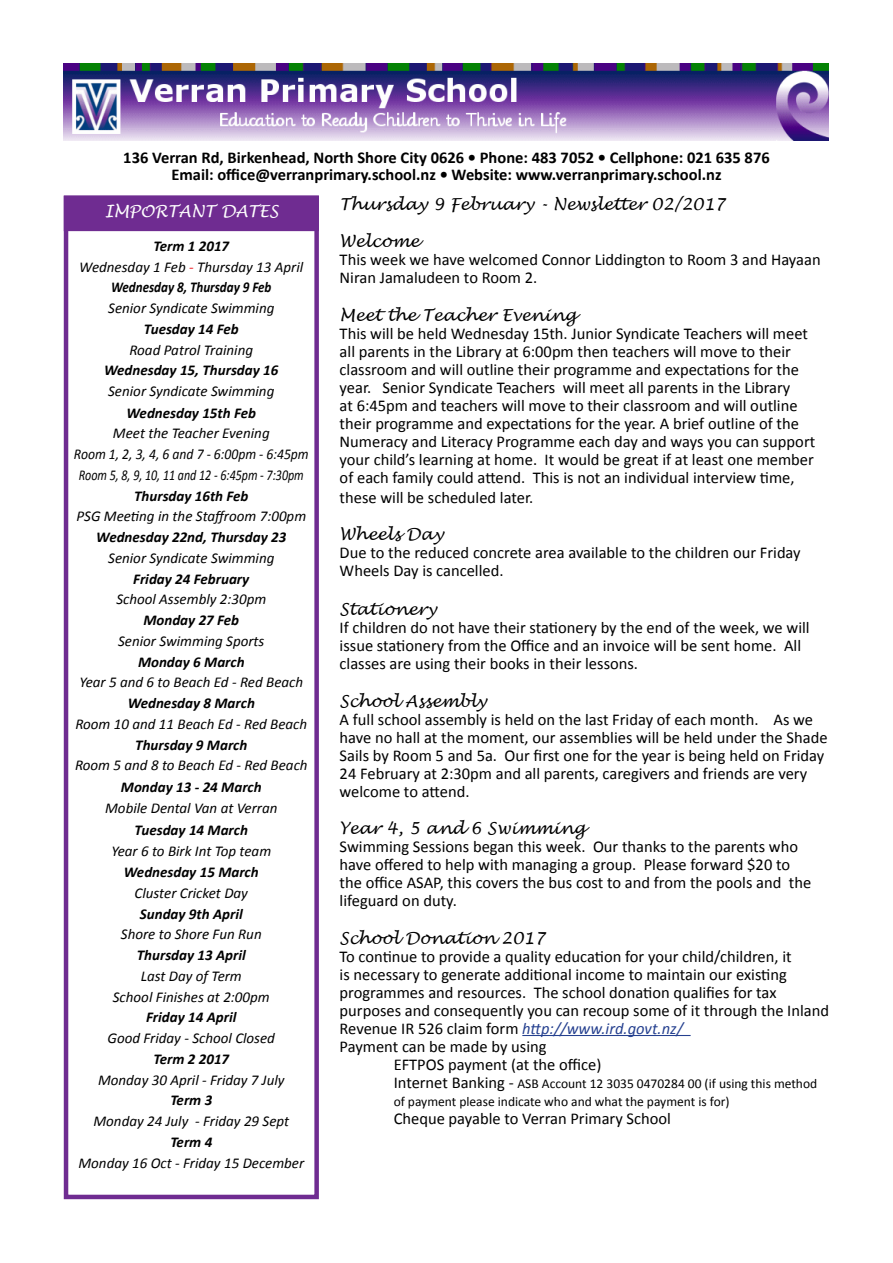
<style>
.page{position:relative;width:893px;height:1263px;background:#fff}
.page>*{position:absolute;margin:0;border:0;box-sizing:border-box;transform-origin:0 0}
.t1{font:16.5px/18px "Calibri";color:#000}
.t2{font:700 16.5px/16.5px "Calibri";color:#000;text-align:center}
.t3{font:italic 16.5px "Lucida Handwriting";color:#000}
.t4{font:italic 16.5px "Calibri";color:#25408f}
.t5{font:italic 16.5px "Lucida Handwriting";color:#fff}
.t6{font:italic 15px/20.9px "Calibri";color:#000;text-align:center}
.t7{font:italic 700 15px/20.7px "Calibri";color:#000;text-align:center}
.t8{font:13.5px/18px "Calibri";color:#000}
.s1{font-weight:400}
.s2{font-weight:400;color:#ed1d24}
.s3{font-style:normal;color:#000}
.s4{font-size:16.5px}
</style>
<div class="page">
<img style="left:64px;top:64px;width:764px;height:76px">
<hr style="left:522px;top:1035px;width:169px;height:1px;background:#25408f">
<div style="left:64px;top:196px;width:255px;height:1003px;border:4px solid #6f2c91"></div>
<div style="left:65px;top:196px;width:253px;height:34px;background:#6f2c91"></div>
<div style="left:64px;top:196px;width:255px;height:35px;border:2px solid #6f2c91"></div>
<p class="t2" style="left:123px;top:150px;width:648px">136 Verran Rd, Birkenhead, North Shore City 0626 • Phone: 483 7052 • Cellphone: 021 635 876<br>Email: office@verranprimary.school.nz • Website: www.verranprimary.school.nz</p>
<p class="t5" style="left:104px;top:201px;width:176px">IMPORTANT DATES</p>
<p class="t7" style="left:79px;top:236px;width:225px">Term 1 2017<br><span class="s1">Wednesday 1 Feb</span> <span class="s2">-</span> <span class="s1">Thursday 13 April<br></span>Wednesday 8, Thursday 9 Feb</p>
<p class="t6" style="left:108px;top:297px;width:168px">Senior Syndicate Swimming</p>
<p class="t7" style="left:144px;top:319px;width:96px">Tuesday 14 Feb</p>
<p class="t6" style="left:129px;top:339px;width:125px">Road Patrol Training</p>
<p class="t7" style="left:104px;top:360px;width:176px">Wednesday 15, Thursday 16</p>
<p class="t6" style="left:108px;top:380px;width:168px">Senior Syndicate Swimming</p>
<p class="t7" style="left:127px;top:402px;width:131px">Wednesday 15th Feb</p>
<p class="t6" style="left:74px;top:422px;width:236px">Meet the Teacher Evening<br>Room 1, 2, 3, 4, 6 and 7 - 6:00pm - 6:45pm<br>Room 5, 8, 9, 10, 11 and 12 - 6:45pm - 7:30pm</p>
<p class="t7" style="left:134px;top:485px;width:116px">Thursday 16th Feb</p>
<p class="t6" style="left:76px;top:505px;width:231px">PSG Meeting in the Staffroom 7:00pm</p>
<p class="t7" style="left:96px;top:527px;width:191px">Wednesday 22nd, Thursday 23</p>
<p class="t6" style="left:108px;top:547px;width:168px">Senior Syndicate Swimming</p>
<p class="t7" style="left:133px;top:568px;width:118px">Friday 24 February</p>
<p class="t6" style="left:116px;top:588px;width:151px">School Assembly 2:30pm</p>
<p class="t7" style="left:143px;top:610px;width:97px">Monday 27 Feb</p>
<p class="t6" style="left:118px;top:630px;width:148px">Senior Swimming Sports</p>
<p class="t7" style="left:138px;top:651px;width:108px">Monday 6 March</p>
<p class="t6" style="left:79px;top:671px;width:225px">Year 5 and 6 to Beach Ed - Red Beach</p>
<p class="t7" style="left:128px;top:693px;width:129px">Wednesday 8 March</p>
<p class="t6" style="left:75px;top:713px;width:233px">Room 10 and 11 Beach Ed - Red Beach</p>
<p class="t7" style="left:135px;top:734px;width:114px">Thursday 9 March</p>
<p class="t6" style="left:75px;top:754px;width:234px">Room 5 and 8 to Beach Ed - Red Beach</p>
<p class="t7" style="left:121px;top:777px;width:142px">Monday 13 - 24 March</p>
<p class="t6" style="left:105px;top:797px;width:174px">Mobile Dental Van at Verran</p>
<p class="t7" style="left:135px;top:819px;width:115px">Tuesday 14 March</p>
<p class="t6" style="left:111px;top:840px;width:161px">Year 6 to Birk Int Top team</p>
<p class="t7" style="left:124px;top:862px;width:136px">Wednesday 15 March</p>
<p class="t6" style="left:135px;top:882px;width:115px">Cluster Cricket Day</p>
<p class="t7" style="left:140px;top:903px;width:104px">Sunday 9th April</p>
<p class="t6" style="left:121px;top:923px;width:142px">Shore to Shore Fun Run</p>
<p class="t7" style="left:137px;top:945px;width:110px">Thursday 13 April</p>
<p class="t6" style="left:113px;top:965px;width:158px">Last Day of Term<br>School Finishes at 2:00pm</p>
<p class="t7" style="left:146px;top:1007px;width:92px">Friday 14 April</p>
<p class="t6" style="left:108px;top:1027px;width:169px">Good Friday - School Closed</p>
<p class="t7" style="left:153px;top:1048px;width:77px">Term 2 2017</p>
<p class="t6" style="left:98px;top:1069px;width:188px">Monday 30 April - Friday 7 July</p>
<p class="t7" style="left:170px;top:1090px;width:43px">Term 3</p>
<p class="t6" style="left:93px;top:1110px;width:197px">Monday 24 July - Friday 29 Sept</p>
<p class="t7" style="left:170px;top:1131px;width:43px">Term 4</p>
<p class="t6" style="left:78px;top:1152px;width:227px">Monday 16 Oct - Friday 15 December</p>
<p class="t3" style="left:340px;top:194px;width:388px">Thursday 9 February - Newsletter 02/2017</p>
<p class="t3" style="left:340px;top:231px;width:81px">Welcome</p>
<p class="t1" style="left:340px;top:251px;width:482px">This week we have welcomed Connor Liddington to Room 3 and Hayaan<br>Niran Jamaludeen to Room 2.</p>
<p class="t3" style="left:340px;top:305px;width:238px">Meet the Teacher Evening</p>
<p class="t1" style="left:340px;top:324px;width:477px">This will be held Wednesday 15th. Junior Syndicate Teachers will meet all parents in the Library at 6:00pm then teachers will move to their classroom and will outline their programme and expectations for the year. Senior Syndicate Teachers will meet all parents in the Library<br>at 6:45pm and teachers will move to their classroom and will outline their programme and expectations for the year. A brief outline of the Numeracy and Literacy Programme each day and ways you can support your child’s learning at home. It would be great if at least one member of each family could attend. This is not an individual interview time,</p>
<p class="t1" style="left:340px;top:488px;width:195px">these will be scheduled later.</p>
<p class="t3" style="left:340px;top:524px;width:105px">Wheels Day</p>
<p class="t1" style="left:340px;top:544px;width:463px">Due to the reduced concrete area available to the children our Friday<br>Wheels Day is cancelled.</p>
<p class="t3" style="left:340px;top:599px;width:98px">Stationery</p>
<p class="t1" style="left:340px;top:619px;width:471px">If children do not have their stationery by the end of the week, we will issue stationery from the Office and an invoice will be sent home. All classes are using their books in their lessons.</p>
<p class="t3" style="left:340px;top:691px;width:148px">School Assembly</p>
<p class="t1" style="left:340px;top:710px;width:489px">A full school assembly is held on the last Friday of each month. As we have no hall at the moment, our assemblies will be held under the Shade Sails by Room 5 and 5a. Our first one for the year is being held on Friday 24 February at 2:30pm and all parents, caregivers and friends are very welcome to attend.</p>
<p class="t3" style="left:340px;top:818px;width:247px">Year 4, 5 and 6 Swimming</p>
<p class="t1" style="left:340px;top:838px;width:473px">Swimming Sessions began this week. Our thanks to the parents who have offered to help with managing a group. Please forward $20 to the office ASAP, this covers the bus cost to and from the pools and the lifeguard on duty.</p>
<p class="t3" style="left:340px;top:928px;width:208px">School Donation 2017</p>
<p class="t1" style="left:340px;top:947px;width:453px">To continue to provide a quality education for your child/children, it</p>
<p class="t1" style="left:340px;top:965px;width:449px">is necessary to generate additional income to maintain our existing</p>
<p class="t1" style="left:340px;top:983px;width:438px">programmes and resources. The school donation qualifies for tax</p>
<p class="t1" style="left:340px;top:1001px;width:491px">purposes and consequently you can recoup some of it through the Inland</p>
<p class="t4" style="left:340px;top:1017px;width:345px"><span class="s3">Revenue IR 526 claim form</span> http://www.ird.govt.nz/</p>
<p class="t1" style="left:340px;top:1037px;width:208px">Payment can be made by using</p>
<p class="t1" style="left:394px;top:1055px;width:209px">EFTPOS payment (at the office)</p>
<p class="t8" style="left:394px;top:1074px;width:425px"><span class="s4">Internet Banking -</span> ASB Account 12 3035 0470284 00 (if using this method of payment please indicate who and what the payment is for)</p>
<p class="t1" style="left:394px;top:1109px;width:279px">Cheque payable to Verran Primary School</p>
</div>
